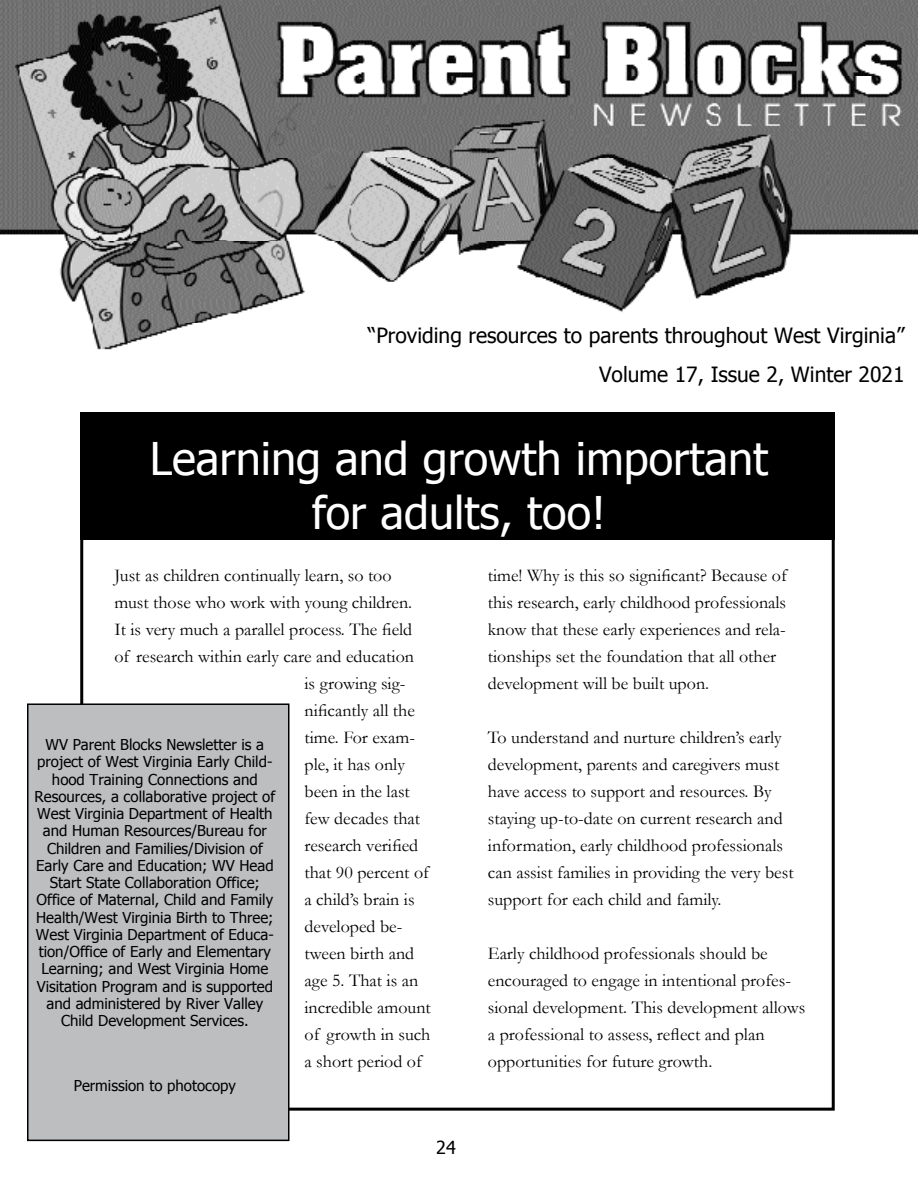
<style>
.page{position:relative;width:918px;height:1188px;background:#fff}
.page>*{position:absolute;margin:0;border:0;box-sizing:border-box;transform-origin:0 0}
.t1{font:45px/54px "Tahoma";color:#fff;text-align:center}
.t2{font:21px/39.2px "Tahoma";color:#000;text-align:right}
.t3{font:18px/27px "Garamond";color:#000}
.t4{font:18px "Tahoma";color:#000}
.t5{font:15px/17.2px "Tahoma";color:#000;text-align:center}
</style>
<div class="page">
<img style="left:0;top:0;width:918px;height:350px">
<div style="left:28px;top:704px;width:261px;height:436px;background:#bcbec0"></div>
<div style="left:27px;top:703px;width:263px;height:438px;border:2px solid #000"></div>
<div style="left:353px;top:315px;width:565px;height:61px;background:#fff"></div>
<div style="left:80px;top:413px;width:755px;height:127px;background:#000"></div>
<p class="t2" style="left:368px;top:315px;width:538px">“Providing resources to parents throughout West Virginia”<br>Volume 17, Issue 2, Winter 2021</p>
<h1 class="t1" style="left:150px;top:430px;width:620px">Learning and growth important for adults, too!</h1>
<p class="t3" style="left:114px;top:562px;width:279px">Just as children continually learn, so too</p>
<p class="t3" style="left:114px;top:589px;width:299px">must those who work with young children.</p>
<p class="t3" style="left:114px;top:616px;width:299px">It is very much a parallel process. The field</p>
<p class="t3" style="left:114px;top:643px;width:301px">of research within early care and education</p>
<p class="t3" style="left:304px;top:670px;width:102px">is growing sig-</p>
<p class="t3" style="left:304px;top:697px;width:112px">nificantly all the</p>
<p class="t3" style="left:304px;top:724px;width:112px">time. For exam-</p>
<p class="t3" style="left:304px;top:751px;width:102px">ple, it has only</p>
<p class="t3" style="left:304px;top:778px;width:107px">been in the last</p>
<p class="t3" style="left:304px;top:805px;width:117px">few decades that</p>
<p class="t3" style="left:304px;top:832px;width:115px">research verified</p>
<p class="t3" style="left:304px;top:859px;width:126px">that 90 percent of</p>
<p class="t3" style="left:304px;top:886px;width:112px">a child’s brain is</p>
<p class="t3" style="left:304px;top:913px;width:99px">developed be-</p>
<p class="t3" style="left:304px;top:940px;width:111px">tween birth and</p>
<p class="t3" style="left:304px;top:967px;width:115px">age 5. That is an</p>
<p class="t3" style="left:304px;top:994px;width:128px">incredible amount</p>
<p class="t3" style="left:304px;top:1021px;width:127px">of growth in such</p>
<p class="t3" style="left:304px;top:1048px;width:119px">a short period of</p>
<p class="t5" style="left:35px;top:735px;width:242px">WV Parent Blocks Newsletter is a project of West Virginia Early Child&shy;hood Training Connections and Resources, a collaborative project of West Virginia Department of Health and Human Resources/Bureau for Children and Families/Division of Early Care and Education; WV Head Start State Collaboration Office; Office of Maternal, Child and Family Health/West Virginia Birth to Three; West Virginia Department of Educa&shy;tion/Office of Early and Elementary Learning; and West Virginia Home Visitation Program and is supported and administered by River Valley Child Development Services.</p>
<p class="t5" style="left:74px;top:1076px;width:164px">Permission to photocopy</p>
<p class="t4" style="left:436px;top:1136px;width:21px">24</p>
<p class="t3" style="left:488px;top:562px;width:301px">time! Why is this so significant? Because of this research, early childhood professionals know that these early experiences and rela&shy;tionships set the foundation that all other development will be built upon.</p>
<p class="t3" style="left:488px;top:724px;width:307px">To understand and nurture children’s early development, parents and caregivers must have access to support and resources. By staying up-to-date on current research and information, early childhood professionals can assist families in providing the very best support for each child and family.</p>
<p class="t3" style="left:488px;top:940px;width:319px">Early childhood professionals should be encouraged to engage in intentional profes&shy;sional development. This development allows a professional to assess, reflect and plan opportunities for future growth.</p>
</div>
